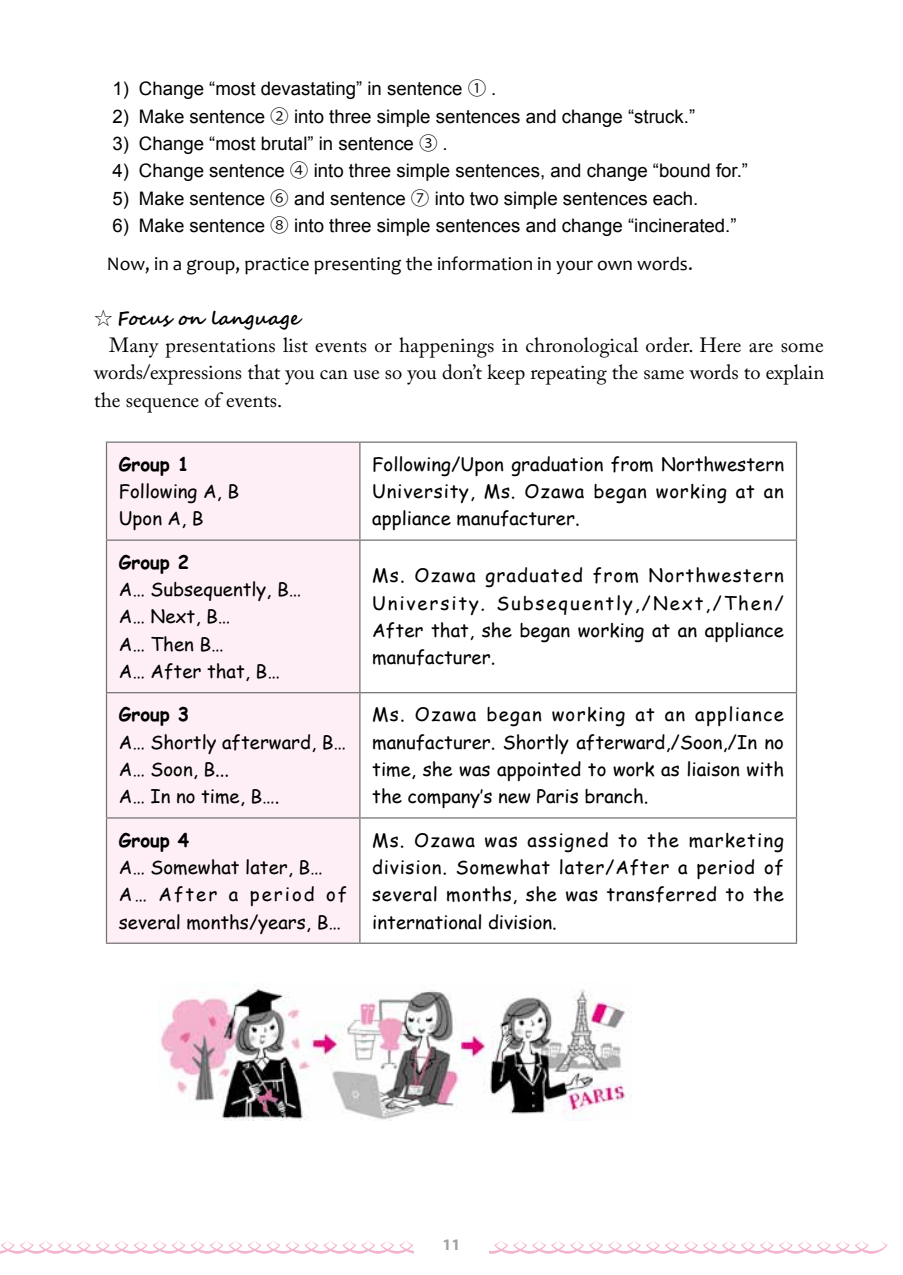
<style>
.page{position:relative;width:903px;height:1275px;background:#fff}
.page>*{position:absolute;margin:0;border:0;box-sizing:border-box;transform-origin:0 0}
.t1{font:20.47px/27.3px "Adobe Caslon Pro";color:#000;text-align:justify}
.t2{font:19.25px "Candara";color:#000}
.t3{font:18.55px/27.3px "Comic Sans MS";color:#000}
.t4{font:18.55px "Arial";color:#000}
.t5{font:700 18.55px "Comic Sans MS";color:#000}
.t6{font:700 18.55px "Segoe Script";color:#000}
.t7{font:700 16.1px "Myriad Pro";color:#9fa0a0}
.s1{font-family:"Koz Go Pro"}
.s2{font-family:"Koz Min Pr 6 N";font-weight:400}
</style>
<div class="page">
<hr style="left:0;top:0;width:1px;height:198px;background:#bfbfbf">
<svg style="left:0;top:1240px;width:888px;height:14px"></svg>
<div style="left:414px;top:1236px;width:75px;height:20px;background:#fff"></div>
<div style="left:107px;top:443px;width:252px;height:500px;background:#fdeff5"></div>
<svg style="left:360px;top:443px;width:436px;height:500px"></svg>
<hr style="left:106px;top:819px;width:1px;height:124px;background:#727171">
<hr style="left:359px;top:819px;width:1px;height:124px;background:#727171">
<hr style="left:796px;top:819px;width:1px;height:124px;background:#727171">
<hr style="left:106px;top:943px;width:254px;height:1px;background:#727171">
<hr style="left:360px;top:943px;width:437px;height:1px;background:#727171">
<hr style="left:106px;top:441px;width:254px;height:2px;background:#727171">
<hr style="left:106px;top:443px;width:1px;height:96px;background:#727171">
<hr style="left:360px;top:441px;width:437px;height:2px;background:#727171">
<hr style="left:359px;top:443px;width:1px;height:96px;background:#727171">
<hr style="left:796px;top:443px;width:1px;height:96px;background:#727171">
<hr style="left:106px;top:539px;width:254px;height:2px;background:#727171">
<hr style="left:106px;top:541px;width:1px;height:151px;background:#727171">
<hr style="left:360px;top:539px;width:437px;height:2px;background:#727171">
<hr style="left:359px;top:541px;width:1px;height:151px;background:#727171">
<hr style="left:796px;top:541px;width:1px;height:151px;background:#727171">
<hr style="left:106px;top:692px;width:254px;height:1px;background:#727171">
<hr style="left:106px;top:693px;width:1px;height:124px;background:#727171">
<hr style="left:360px;top:692px;width:437px;height:1px;background:#727171">
<hr style="left:359px;top:693px;width:1px;height:124px;background:#727171">
<hr style="left:796px;top:693px;width:1px;height:124px;background:#727171">
<hr style="left:106px;top:817px;width:254px;height:2px;background:#727171">
<hr style="left:360px;top:817px;width:437px;height:2px;background:#727171">
<img style="left:160px;top:982px;width:466px;height:138px">
<p class="t4" style="left:112px;top:77px;width:385px">1) Change “most devastating” in sentence <span class="s1">①</span> .</p>
<p class="t4" style="left:112px;top:104px;width:584px">2) Make sentence <span class="s1">②</span> into three simple sentences and change “struck.”</p>
<p class="t4" style="left:112px;top:131px;width:337px">3) Change “most brutal” in sentence <span class="s1">③</span> .</p>
<p class="t4" style="left:112px;top:159px;width:637px">4) Change sentence <span class="s1">④</span> into three simple sentences, and change “bound for.”</p>
<p class="t4" style="left:112px;top:186px;width:587px">5) Make sentence <span class="s1">⑥</span> and sentence <span class="s1">⑦</span> into two simple sentences each.</p>
<p class="t4" style="left:112px;top:213px;width:626px">6) Make sentence <span class="s1">⑧</span> into three simple sentences and change “incinerated.”</p>
<p class="t2" style="left:107px;top:252px;width:587px">Now, in a group, practice presenting the information in your own words.</p>
<p class="t6" style="left:94px;top:303px;width:207px"><span class="s2">☆</span> Focus on language</p>
<p class="t1" style="left:94px;top:331px;width:731px;text-indent:15px">Many presentations list events or happenings in chronological order. Here are some words/expressions that you can use so you don’t keep repeating the same words to explain the sequence of events.</p>
<p class="t5" style="left:119px;top:450px;width:72px">Group 1</p>
<p class="t3" style="left:119px;top:477px;width:122px">Following A, B<br>Upon A, B</p>
<p class="t5" style="left:119px;top:548px;width:72px">Group 2</p>
<p class="t3" style="left:119px;top:575px;width:184px">A… Subsequently, B…<br>A… Next, B…<br>A… Then B…<br>A… After that, B…</p>
<p class="t5" style="left:119px;top:701px;width:72px">Group 3</p>
<p class="t3" style="left:119px;top:728px;width:229px">A… Shortly afterward, B…<br>A… Soon, B...<br>A… In no time, B….</p>
<p class="t5" style="left:119px;top:826px;width:72px">Group 4</p>
<p class="t3" style="left:119px;top:853px;width:230px">A… Somewhat later, B…<br>A… After a period of several months/years, B…</p>
<p class="t3" style="left:372px;top:450px;width:413px;text-align:justify">Following/Upon graduation from Northwestern University, Ms. Ozawa began working at an appliance manufacturer.</p>
<p class="t3" style="left:372px;top:561px;width:413px;text-align:justify">Ms. Ozawa graduated from Northwestern University. Subsequently,/Next,/Then/ After that, she began working at an appliance manufacturer.</p>
<p class="t3" style="left:372px;top:700px;width:413px;text-align:justify">Ms. Ozawa began working at an appliance manufacturer. Shortly afterward,/Soon,/In no time, she was appointed to work as liaison with the company’s new Paris branch.</p>
<p class="t3" style="left:372px;top:826px;width:413px;text-align:justify">Ms. Ozawa was assigned to the marketing division. Somewhat later/After a period of several months, she was transferred to the international division.</p>
<p class="t7" style="left:442px;top:1234px;width:19px">11</p>
</div>
